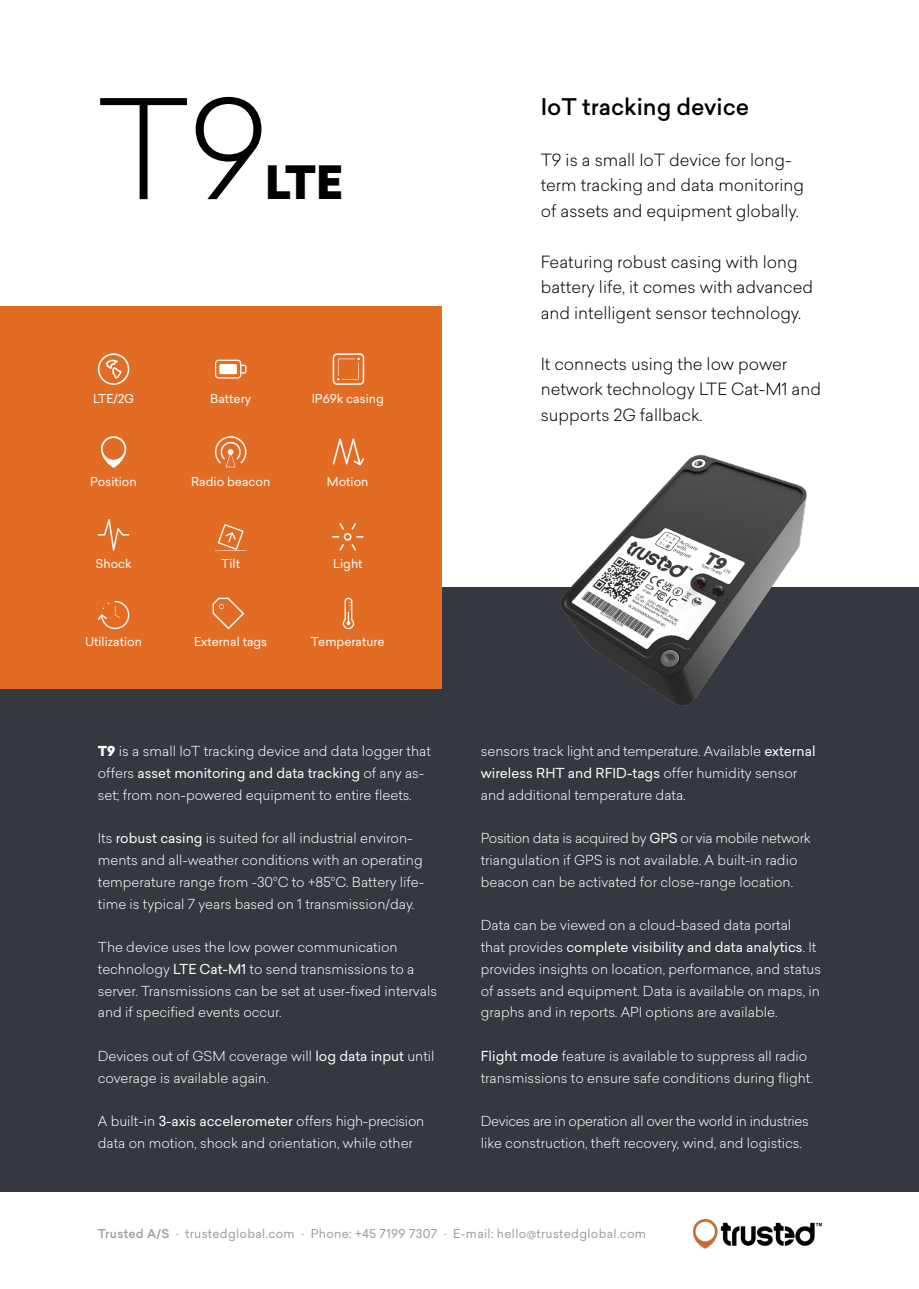
<style>
.page{position:relative;width:919px;height:1289px;background:#fff}
.page>*{position:absolute;margin:0;border:0;box-sizing:border-box;transform-origin:0 0}
.t1{font:300 135px "Sailec";color:#000}
.t2{font:900 45px "Sailec";color:#000}
.t3{font:500 22.5px "Sailec";color:#000}
.t4{font:300 16.5px/25.5px "Sailec";color:#000}
.t5{font:300 13.5px/21.8px "Sailec";color:#fff}
.t6{font:300 13.5px/21.8px "Sailec";letter-spacing:-.02em;color:#fff}
.t7{font:12px "Sailec";color:#fff}
.t8{font:12px "Sailec";letter-spacing:.025em;color:#9c9c9e}
.s1{font-weight:900}
.s2{font-weight:400}
.s3{font-weight:500}
</style>
<div class="page">
<div style="left:0;top:587px;width:918px;height:604px;background:#35383e"></div>
<img style="left:693px;top:1219px;width:128px;height:28px">
<img style="left:560px;top:454px;width:247px;height:252px">
<div style="left:0;top:306px;width:441px;height:383px;background:#e36c25"></div>
<svg style="left:98px;top:353px;width:31px;height:32px"></svg>
<svg style="left:333px;top:353px;width:31px;height:32px"></svg>
<svg style="left:215px;top:359px;width:31px;height:19px"></svg>
<svg style="left:101px;top:436px;width:25px;height:31px"></svg>
<svg style="left:98px;top:601px;width:31px;height:28px"></svg>
<svg style="left:98px;top:519px;width:31px;height:31px"></svg>
<svg style="left:215px;top:524px;width:31px;height:27px"></svg>
<svg style="left:343px;top:597px;width:11px;height:32px"></svg>
<svg style="left:332px;top:523px;width:31px;height:27px"></svg>
<svg style="left:332px;top:438px;width:32px;height:27px"></svg>
<svg style="left:215px;top:436px;width:31px;height:31px"></svg>
<svg style="left:212px;top:597px;width:32px;height:32px"></svg>
<p class="t1" style="left:98px;top:57px;width:172px">T9</p>
<p class="t2" style="left:265px;top:150px;width:80px">LTE</p>
<p class="t7" style="left:93px;top:390px;width:43px">LTE/2G</p>
<p class="t7" style="left:210px;top:390px;width:43px">Battery</p>
<p class="t7" style="left:311px;top:390px;width:74px">IP69k casing</p>
<p class="t7" style="left:90px;top:473px;width:48px">Position</p>
<p class="t7" style="left:191px;top:473px;width:81px">Radio beacon</p>
<p class="t7" style="left:327px;top:473px;width:43px">Motion</p>
<p class="t7" style="left:95px;top:555px;width:38px">Shock</p>
<p class="t7" style="left:221px;top:555px;width:20px">Tilt</p>
<p class="t7" style="left:333px;top:555px;width:31px">Light</p>
<p class="t7" style="left:85px;top:633px;width:59px">Utilization</p>
<p class="t7" style="left:194px;top:633px;width:75px">External tags</p>
<p class="t7" style="left:311px;top:633px;width:75px">Temperature</p>
<p class="t5" style="left:98px;top:740px;width:334px"><span class="s1">T9</span> is a small IoT tracking device and data logger that offers <span class="s2">asset monitoring and data tracking</span> of any as&shy;set; from non-powered equipment to entire fleets.</p>
<p class="t5" style="left:98px;top:827px;width:328px">Its <span class="s2">robust casing</span> is suited for all industrial environ&shy;ments and all-weather conditions with an operating temperature range from -30°C to +85°C. Battery life&shy;time is typical 7 years based on 1 transmission/day.</p>
<p class="t5" style="left:98px;top:935px;width:340px">The device uses the low power communication technology <span class="s2">LTE Cat-M1</span> to send transmissions to a server. Transmissions can be set at user-fixed intervals and if specified events occur.</p>
<p class="t5" style="left:98px;top:1044px;width:338px">Devices out of GSM coverage will <span class="s2">log data input</span> until coverage is available again.</p>
<p class="t5" style="left:98px;top:1109px;width:328px">A built-in <span class="s2">3-axis accelerometer</span> offers high-precision data on motion, shock and orientation, while other</p>
<p class="t3" style="left:540px;top:91px;width:210px">IoT tracking device</p>
<p class="t4" style="left:540px;top:146px;width:265px">T9 is a small IoT device for long&shy;term tracking and data monitoring of assets and equipment globally.</p>
<p class="t4" style="left:540px;top:248px;width:258px">Featuring robust casing with long</p>
<p class="t4" style="left:540px;top:274px;width:274px">battery life, it comes with advanced and intelligent sensor technology.</p>
<p class="t4" style="left:540px;top:350px;width:282px">It connects using the low power network technology LTE Cat-M1 and supports 2G fallback.</p>
<p class="t5" style="left:480px;top:740px;width:336px">sensors track light and temperature. Available <span class="s2">external wireless RHT and RFID-tags</span> offer humidity sensor and additional temperature data.</p>
<p class="t5" style="left:480px;top:827px;width:331px">Position data is acquired by <span class="s2">GPS</span> or via mobile network triangulation if GPS is not available. A built-in radio beacon can be activated for close-range location.</p>
<p class="t5" style="left:480px;top:914px;width:342px">Data can be viewed on a cloud-based data portal<br>that provides <span class="s2">complete visibility and data analytics</span>. It provides insights on location, performance, and status of assets and equipment. Data is available on maps, in graphs and in reports. API options are available.</p>
<p class="t5" style="left:480px;top:1044px;width:333px"><span class="s2">Flight mode</span> feature is available to suppress all radio transmissions to ensure safe conditions during flight.</p>
<p class="t6" style="left:480px;top:1109px;width:329px">Devices are in operation all over the world in industries like construction, theft recovery, wind, and logistics.</p>
<p class="t8" style="left:98px;top:1225px;width:549px"><span class="s3">Trusted A/S</span> · trustedglobal.com · Phone: +45 7199 7307 · E-mail: hello@trustedglobal.com</p>
</div>
